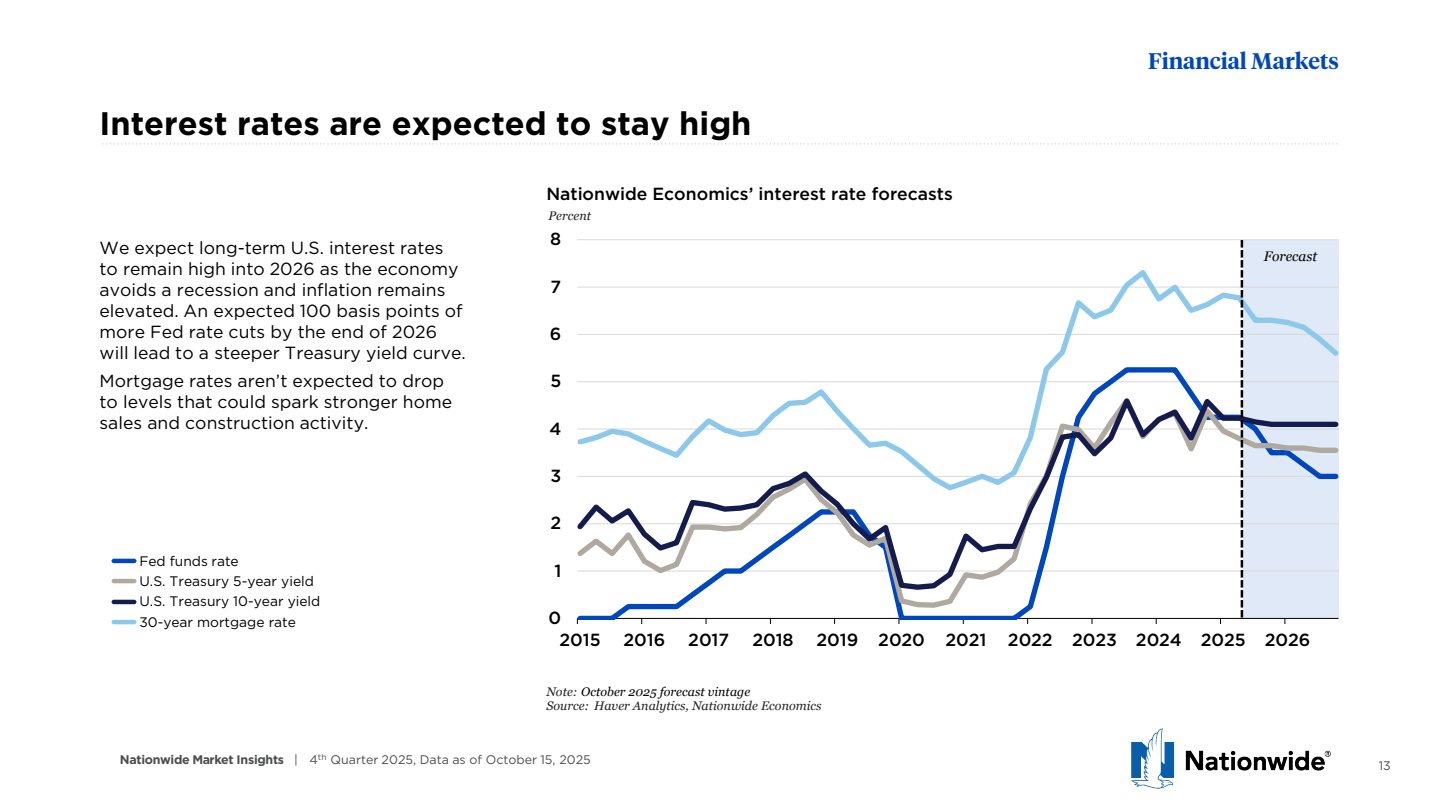
<style>
.page{position:relative;width:1440px;height:810px;background:#fff}
.page>*{position:absolute;margin:0;border:0;box-sizing:border-box;transform-origin:0 0}
.t1{font:700 32.5px "Gotham";color:#000}
.t2{font:600 22.5px "Tiempos Headline";color:#0047bb}
.t3{font:17.5px/21px "Gotham";color:#000}
.t4{font:500 17.5px "Gotham";letter-spacing:-.005em;color:#000}
.t5{font:13.75px "Gotham";letter-spacing:-.005em;color:#000}
.t6{font:italic 13.75px "Georgia";color:#000}
.t7{font:12.5px "Gotham";letter-spacing:.005em;color:#4c4d4f}
.t8{font:italic 12.5px "Georgia";letter-spacing:.005em;color:#231f20}
.t9{font:italic 12.5px "Georgia";letter-spacing:.005em;color:#000}
.s1{color:#231f20}
.s2{font-weight:700}
</style>
<div class="page">
<img style="left:1132px;top:729px;width:198px;height:59px">
<svg style="left:103px;top:143px;width:1235px;height:1px"></svg>
<div style="left:1243px;top:240px;width:96px;height:379px;background:#e0e9f7"></div>
<hr style="left:577px;top:239px;width:761px;height:1px;background:#d9d9d9">
<svg style="left:577px;top:611px;width:762px;height:8px"></svg>
<svg style="left:618px;top:593px;width:626px;height:18px"></svg>
<svg style="left:577px;top:494px;width:762px;height:99px"></svg>
<svg style="left:577px;top:265px;width:762px;height:229px"></svg>
<svg style="left:1241px;top:240px;width:2px;height:378px"></svg>
<hr style="left:112px;top:559px;width:24px;height:4px;background:#0047bb;border-radius:2px">
<hr style="left:112px;top:579px;width:24px;height:4px;background:#afa9a0;border-radius:2px">
<hr style="left:112px;top:600px;width:24px;height:4px;background:#141b4d;border-radius:2px">
<hr style="left:112px;top:620px;width:24px;height:4px;background:#8cc8e9;border-radius:2px">
<h2 class="t1" style="left:100px;top:102px;width:653px">Interest rates are expected to stay high</h2>
<p class="t4" style="left:546px;top:182px;width:408px">Nationwide Economics’ interest rate forecasts</p>
<p class="t3" style="left:100px;top:237px;width:368px">We expect long-term U.S. interest rates to remain high into 2026 as the economy avoids a recession and inflation remains elevated. An expected 100 basis points of more Fed rate cuts by the end of 2026 will lead to a steeper Treasury yield curve.</p>
<p class="t3" style="left:100px;top:370px;width:354px">Mortgage rates aren’t expected to drop to levels that could spark stronger home sales and construction activity.</p>
<p class="t5" style="left:139px;top:552px;width:101px">Fed funds rate</p>
<p class="t5" style="left:139px;top:572px;width:176px">U.S. Treasury 5-year yield</p>
<p class="t5" style="left:139px;top:593px;width:182px">U.S. Treasury 10-year yield</p>
<p class="t5" style="left:139px;top:613px;width:158px">30-year mortgage rate</p>
<p class="t8" style="left:549px;top:208px;width:44px">Percent</p>
<p class="t4" style="left:550px;top:228px;width:13px">8</p>
<p class="t4" style="left:551px;top:275px;width:12px">7</p>
<p class="t4" style="left:550px;top:322px;width:13px">6</p>
<p class="t4" style="left:550px;top:370px;width:12px">5</p>
<p class="t4" style="left:549px;top:417px;width:13px">4</p>
<p class="t4" style="left:550px;top:464px;width:12px">3</p>
<p class="t4" style="left:551px;top:512px;width:12px">2</p>
<p class="t4" style="left:554px;top:559px;width:8px">1</p>
<p class="t4" style="left:549px;top:606px;width:14px">0</p>
<p class="t2" style="left:1148px;top:46px;width:192px">Financial Markets</p>
<p class="t6" style="left:1264px;top:248px;width:55px">Forecast</p>
<p class="t4" style="left:559px;top:629px;width:43px">2015</p>
<p class="t4" style="left:623px;top:629px;width:43px">2016</p>
<p class="t4" style="left:688px;top:629px;width:42px">2017</p>
<p class="t4" style="left:752px;top:629px;width:43px">2018</p>
<p class="t4" style="left:816px;top:629px;width:43px">2019</p>
<p class="t4" style="left:878px;top:629px;width:48px">2020</p>
<p class="t4" style="left:945px;top:629px;width:43px">2021</p>
<p class="t4" style="left:1008px;top:629px;width:46px">2022</p>
<p class="t4" style="left:1072px;top:629px;width:46px">2023</p>
<p class="t4" style="left:1136px;top:629px;width:48px">2024</p>
<p class="t4" style="left:1201px;top:629px;width:46px">2025</p>
<p class="t4" style="left:1265px;top:629px;width:47px">2026</p>
<p class="t9" style="left:546px;top:683px;width:205px"><span class="s1">Note:</span> October 2025 forecast vintage</p>
<p class="t8" style="left:546px;top:697px;width:277px">Source: Haver Analytics, Nationwide Economics</p>
<p class="t7" style="left:120px;top:751px;width:472px"><span class="s2">Nationwide Market Insights</span> | 4<sup>th</sup> Quarter 2025, Data as of October 15, 2025</p>
<p class="t7" style="left:1379px;top:757px;width:14px">13</p>
</div>
